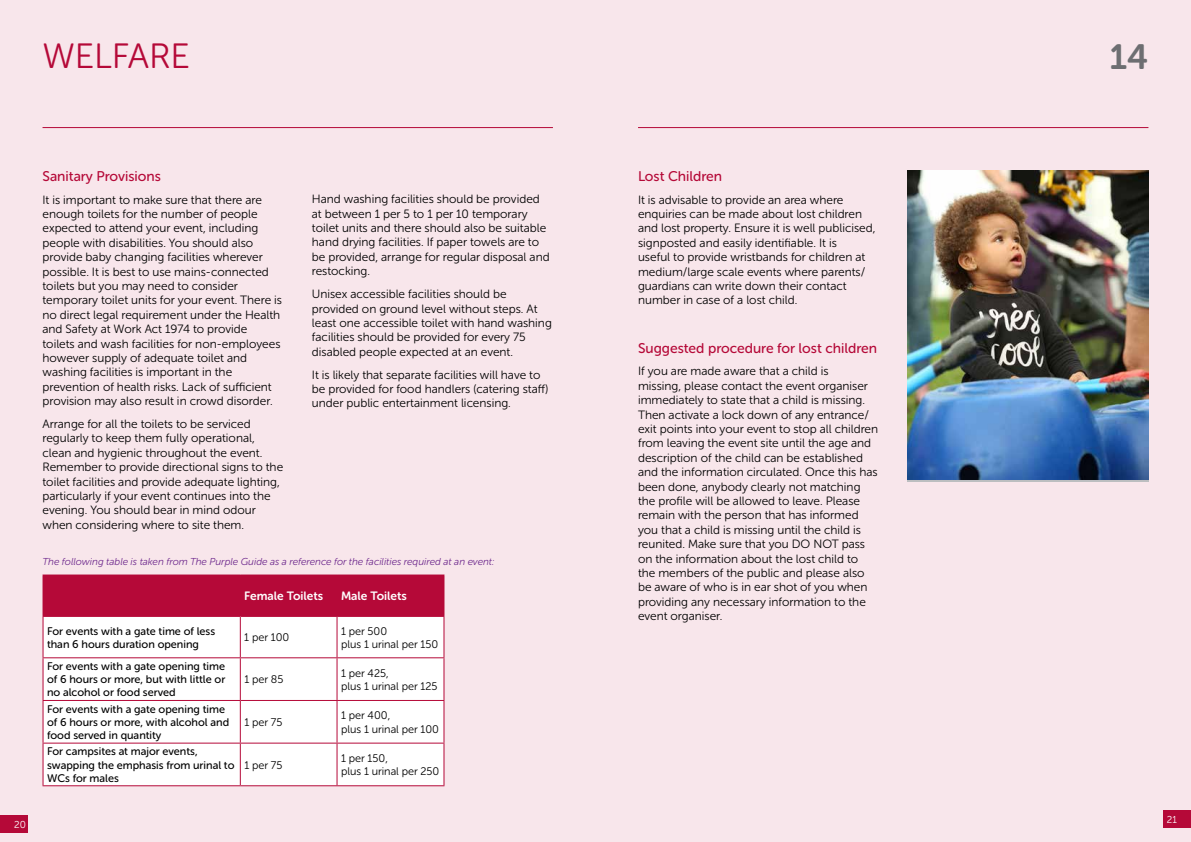
<style>
.page{position:relative;width:1191px;height:842px;background:#f8e6eb}
.page>*{position:absolute;margin:0;border:0;box-sizing:border-box;transform-origin:0 0}
.t1{font:35px "Museo Sans Rounded 300";color:#b50938}
.t2{font:35px "Museo Sans Rounded 700";color:#6d6e71}
.t3{font:14px "Museo Sans Rounded 500";color:#b50938}
.t4{font:12px/14.4px "Museo Sans Rounded 300";color:#000}
.t5{font:12px "Museo Sans Rounded 700";color:#fff}
.t6{font:11px/13.2px "Museo Sans Rounded 500";color:#000}
.t7{font:11px/13.2px "Museo Sans Rounded 300";color:#000}
.t8{font:italic 10px "Museo Sans Rounded 300";color:#6e298d}
.t9{font:10px "Museo Sans Rounded 300";color:#fff}
</style>
<div class="page">
<hr style="left:43px;top:127px;width:510px;height:1px;background:#b50938">
<hr style="left:638px;top:127px;width:510px;height:1px;background:#b50938">
<div style="left:43px;top:575px;width:197px;height:41px;background:#b50938"></div>
<div style="left:240px;top:575px;width:97px;height:41px;background:#b50938"></div>
<div style="left:337px;top:575px;width:107px;height:41px;background:#b50938"></div>
<div style="left:43px;top:616px;width:197px;height:42px;background:#fff"></div>
<div style="left:240px;top:616px;width:97px;height:42px;background:#fff"></div>
<div style="left:337px;top:616px;width:107px;height:42px;background:#fff"></div>
<div style="left:43px;top:658px;width:197px;height:42px;background:#fff"></div>
<div style="left:240px;top:658px;width:97px;height:42px;background:#fff"></div>
<div style="left:337px;top:658px;width:107px;height:42px;background:#fff"></div>
<div style="left:43px;top:700px;width:197px;height:43px;background:#fff"></div>
<div style="left:240px;top:700px;width:97px;height:43px;background:#fff"></div>
<div style="left:337px;top:700px;width:107px;height:43px;background:#fff"></div>
<div style="left:43px;top:743px;width:197px;height:43px;background:#fff"></div>
<div style="left:240px;top:743px;width:97px;height:43px;background:#fff"></div>
<div style="left:337px;top:743px;width:107px;height:43px;background:#fff"></div>
<hr style="left:43px;top:574px;width:197px;height:1px;background:#b50938">
<hr style="left:240px;top:574px;width:97px;height:1px;background:#b50938">
<hr style="left:337px;top:574px;width:107px;height:1px;background:#b50938">
<hr style="left:43px;top:617px;width:1px;height:40px;background:#b50938">
<hr style="left:43px;top:658px;width:1px;height:42px;background:#b50938">
<hr style="left:43px;top:701px;width:1px;height:42px;background:#b50938">
<hr style="left:43px;top:744px;width:1px;height:41px;background:#b50938">
<hr style="left:43px;top:616px;width:197px;height:1px;background:#b50938">
<hr style="left:240px;top:616px;width:97px;height:1px;background:#b50938">
<hr style="left:337px;top:616px;width:107px;height:1px;background:#b50938">
<hr style="left:240px;top:617px;width:1px;height:40px;background:#b50938">
<hr style="left:336px;top:617px;width:1px;height:40px;background:#b50938">
<hr style="left:443px;top:617px;width:1px;height:40px;background:#b50938">
<hr style="left:240px;top:658px;width:1px;height:42px;background:#b50938">
<hr style="left:336px;top:658px;width:1px;height:42px;background:#b50938">
<hr style="left:443px;top:658px;width:1px;height:42px;background:#b50938">
<hr style="left:240px;top:701px;width:1px;height:42px;background:#b50938">
<hr style="left:336px;top:701px;width:1px;height:42px;background:#b50938">
<hr style="left:443px;top:701px;width:1px;height:42px;background:#b50938">
<hr style="left:240px;top:744px;width:1px;height:41px;background:#b50938">
<hr style="left:336px;top:744px;width:1px;height:41px;background:#b50938">
<hr style="left:443px;top:744px;width:1px;height:41px;background:#b50938">
<hr style="left:43px;top:657px;width:197px;height:1px;background:#b50938">
<hr style="left:240px;top:657px;width:97px;height:1px;background:#b50938">
<hr style="left:337px;top:657px;width:107px;height:1px;background:#b50938">
<hr style="left:43px;top:700px;width:197px;height:1px;background:#b50938">
<hr style="left:240px;top:700px;width:97px;height:1px;background:#b50938">
<hr style="left:337px;top:700px;width:107px;height:1px;background:#b50938">
<hr style="left:43px;top:743px;width:197px;height:1px;background:#b50938">
<hr style="left:240px;top:743px;width:97px;height:1px;background:#b50938">
<hr style="left:337px;top:743px;width:107px;height:1px;background:#b50938">
<hr style="left:43px;top:785px;width:197px;height:1px;background:#b50938">
<hr style="left:240px;top:785px;width:97px;height:1px;background:#b50938">
<hr style="left:337px;top:785px;width:107px;height:1px;background:#b50938">
<div style="left:1162px;top:811px;width:29px;height:17px;background:#b50938"></div>
<div style="left:0;top:816px;width:28px;height:17px;background:#b50938"></div>
<img style="left:907px;top:170px;width:241px;height:309px">
<h1 class="t1" style="left:43px;top:37px;width:149px">WELFARE</h1>
<h1 class="t2" style="left:1110px;top:37px;width:40px">14</h1>
<p class="t9" style="left:14px;top:819px;width:13px">20</p>
<p class="t3" style="left:43px;top:168px;width:120px">Sanitary Provisions</p>
<p class="t4" style="left:43px;top:192px;width:241px">It is important to make sure that there are enough toilets for the number of people expected to attend your event, including people with disabilities. You should also provide baby changing facilities wherever possible. It is best to use mains-connected toilets but you may need to consider temporary toilet units for your event. There is no direct legal requirement under the Health and Safety at Work Act 1974 to provide toilets and wash facilities for non-employees however supply of adequate toilet and washing facilities is important in the prevention of health risks. Lack of sufficient provision may also result in crowd disorder.</p>
<p class="t4" style="left:43px;top:417px;width:242px">Arrange for all the toilets to be serviced regularly to keep them fully operational, clean and hygienic throughout the event.<br>Remember to provide directional signs to the toilet facilities and provide adequate lighting, particularly if your event continues into the evening. You should bear in mind odour when considering where to site them.</p>
<p class="t4" style="left:312px;top:192px;width:239px">Hand washing facilities should be provided at between 1 per 5 to 1 per 10 temporary toilet units and there should also be suitable hand drying facilities. If paper towels are to be provided, arrange for regular disposal and restocking.</p>
<p class="t4" style="left:312px;top:287px;width:241px">Unisex accessible facilities should be provided on ground level without steps. At least one accessible toilet with hand washing facilities should be provided for every 75 disabled people expected at an event.</p>
<p class="t4" style="left:312px;top:367px;width:238px">It is likely that separate facilities will have to be provided for food handlers (catering staff) under public entertainment licensing.</p>
<p class="t8" style="left:43px;top:556px;width:453px">The following table is taken from The Purple Guide as a reference for the facilities required at an event:</p>
<p class="t5" style="left:244px;top:589px;width:80px">Female Toilets</p>
<p class="t5" style="left:341px;top:589px;width:67px">Male Toilets</p>
<p class="t6" style="left:47px;top:624px;width:170px">For events with a gate time of less than 6 hours duration opening</p>
<p class="t7" style="left:244px;top:631px;width:47px">1 per 100</p>
<p class="t7" style="left:341px;top:624px;width:99px">1 per 500<br>plus 1 urinal per 150</p>
<p class="t6" style="left:47px;top:660px;width:180px;text-align:justify">For events with a gate opening time of 6 hours or more, but with little or no alcohol or food served</p>
<p class="t7" style="left:244px;top:673px;width:41px">1 per 85</p>
<p class="t7" style="left:341px;top:666px;width:98px">1 per 425,<br>plus 1 urinal per 125</p>
<p class="t6" style="left:47px;top:702px;width:184px">For events with a gate opening time of 6 hours or more, with alcohol and food served in quantity</p>
<p class="t6" style="left:47px;top:745px;width:189px">For campsites at major events, swapping the emphasis from urinal to<br>WCs for males</p>
<p class="t7" style="left:244px;top:716px;width:40px">1 per 75</p>
<p class="t7" style="left:341px;top:709px;width:100px">1 per 400,<br>plus 1 urinal per 100</p>
<p class="t7" style="left:244px;top:758px;width:40px">1 per 75</p>
<p class="t7" style="left:341px;top:752px;width:100px">1 per 150,<br>plus 1 urinal per 250</p>
<p class="t3" style="left:638px;top:168px;width:86px">Lost Children</p>
<p class="t4" style="left:638px;top:192px;width:239px">It is advisable to provide an area where enquiries can be made about lost children and lost property. Ensure it is well publicised, signposted and easily identifiable. It is<br>useful to provide wristbands for children at medium/large scale events where parents/ guardians can write down their contact number in case of a lost child.</p>
<p class="t3" style="left:638px;top:340px;width:240px">Suggested procedure for lost children</p>
<p class="t4" style="left:638px;top:364px;width:242px">If you are made aware that a child is<br>missing, please contact the event organiser immediately to state that a child is missing.<br>Then activate a lock down of any entrance/ exit points into your event to stop all children from leaving the event site until the age and description of the child can be established and the information circulated. Once this has been done, anybody clearly not matching the profile will be allowed to leave. Please remain with the person that has informed you that a child is missing until the child is reunited. Make sure that you DO NOT pass on the information about the lost child to the members of the public and please also be aware of who is in ear shot of you when providing any necessary information to the event organiser.</p>
<p class="t9" style="left:1166px;top:814px;width:11px">21</p>
</div>
